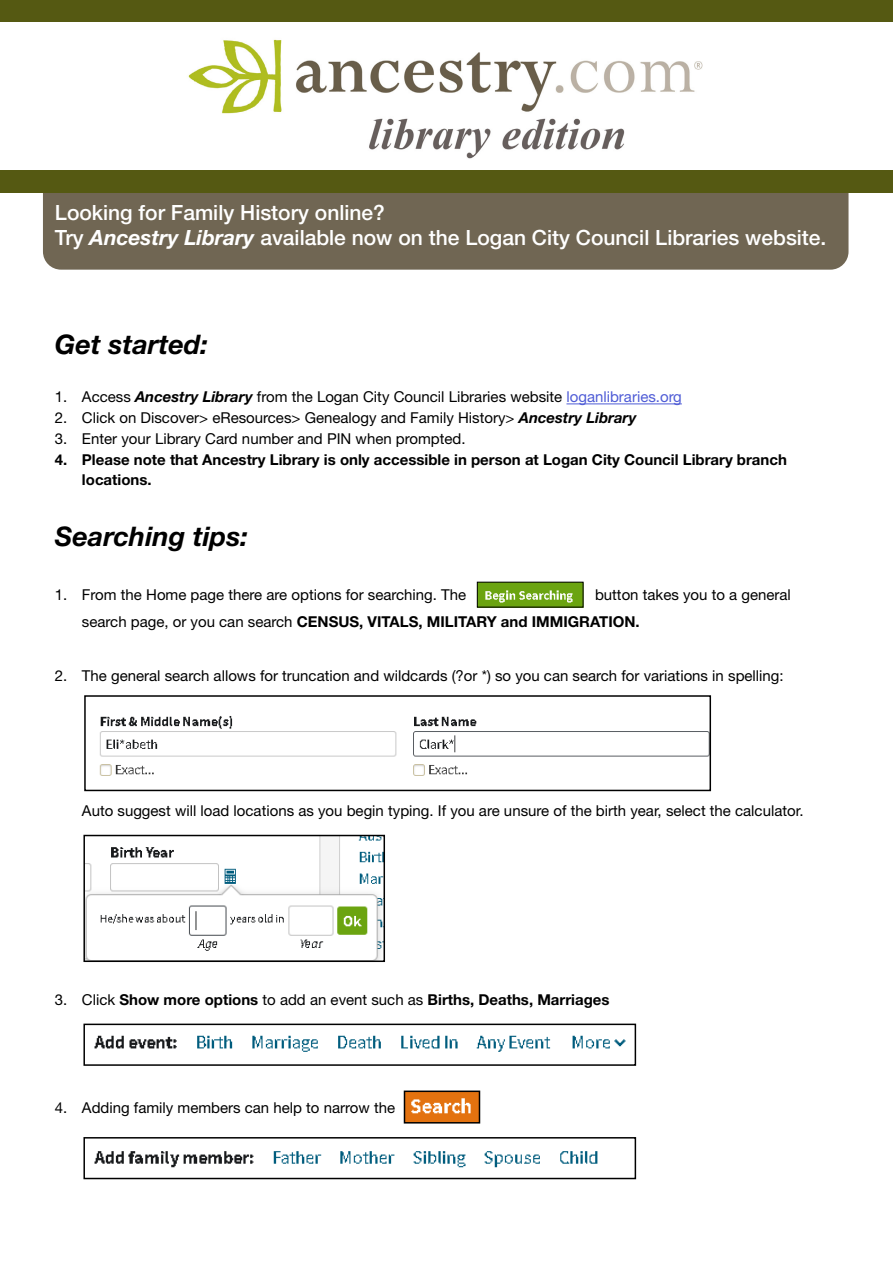
<style>
.page{position:relative;width:893px;height:1263px;background:#fff}
.page>*{position:absolute;margin:0;border:0;box-sizing:border-box;transform-origin:0 0}
.t1{font:italic 700 27px "Helvetica Neue LT Std";color:#000}
.t2{font:500 21px/25.2px "Helvetica Neue LT Std";color:#fff}
.t3{font:15px/27px "Helvetica Neue LT Std";color:#000}
.t4{font:700 15px/19.5px "Helvetica Neue LT Std";color:#000}
.s1{font-weight:700;font-style:italic}
.s2{color:#4f5cd6}
.s3{font-weight:700}
.s4{font-weight:400}
</style>
<div class="page">
<div style="left:0;top:0;width:893px;height:21px;background:#555912"></div>
<hr style="left:566px;top:403px;width:116px;height:1px;background:#4f5cd6">
<div style="left:43px;top:192px;width:805px;height:78px;background:#706653"></div>
<img style="left:188px;top:39px;width:515px;height:120px">
<div style="left:0;top:170px;width:893px;height:22px;background:#555912"></div>
<img style="left:479px;top:584px;width:102px;height:22px">
<div style="left:477px;top:582px;width:106px;height:26px;border:1px solid #000"></div>
<img style="left:99px;top:716px;width:609px;height:60px">
<div style="left:84px;top:695px;width:627px;height:96px;border:2px solid #000"></div>
<img style="left:86px;top:838px;width:296px;height:121px">
<div style="left:83px;top:835px;width:302px;height:127px;border:2px solid #000"></div>
<img style="left:94px;top:1035px;width:532px;height:17px">
<div style="left:83px;top:1023px;width:553px;height:43px;border:2px solid #000"></div>
<img style="left:407px;top:1093px;width:70px;height:27px">
<div style="left:404px;top:1090px;width:76px;height:33px;border:2px solid #000"></div>
<img style="left:94px;top:1151px;width:504px;height:17px">
<div style="left:83px;top:1137px;width:553px;height:42px;border:2px solid #000"></div>
<p class="t2" style="left:55px;top:200px;width:773px">Looking for Family History online?<br>Try <span class="s1">Ancestry Library</span> available now on the Logan City Council Libraries website.</p>
<h2 class="t1" style="left:55px;top:328px;width:154px">Get started:</h2>
<p class="t3" style="left:55px;top:383px;width:628px">1. Access <span class="s1">Ancestry Library</span> from the Logan City Council Libraries website <span class="s2">loganlibraries.org</span></p>
<p class="t3" style="left:55px;top:404px;width:583px">2. Click on Discover&gt; eResources&gt; Genealogy and Family History&gt; <span class="s1">Ancestry Library</span></p>
<p class="t3" style="left:55px;top:425px;width:412px">3. Enter your Library Card number and PIN when prompted.</p>
<p class="t4" style="left:82px;top:450px;width:706px;text-indent:-27px">4. Please note that Ancestry Library is only accessible in person at Logan City Council Library branch locations.</p>
<h2 class="t1" style="left:55px;top:520px;width:194px">Searching tips:</h2>
<p class="t3" style="left:55px;top:581px;width:413px">1. From the Home page there are options for searching. The</p>
<p class="t3" style="left:82px;top:581px;width:710px;text-indent:513px">button takes you to a general search page, or you can search <span class="s3">CENSUS, VITALS, MILITARY and IMMIGRATION.</span></p>
<p class="t3" style="left:55px;top:662px;width:730px">2. The general search allows for truncation and wildcards (?or *) so you can search for variations in spelling:</p>
<p class="t3" style="left:82px;top:797px;width:723px">Auto suggest will load locations as you begin typing. If you are unsure of the birth year, select the calculator.</p>
<p class="t4" style="left:55px;top:990px;width:556px"><span class="s4">3. Click</span> Show more options <span class="s4">to add an event such as</span> Births, Deaths, Marriages</p>
<p class="t3" style="left:55px;top:1094px;width:342px">4. Adding family members can help to narrow the</p>
</div>
